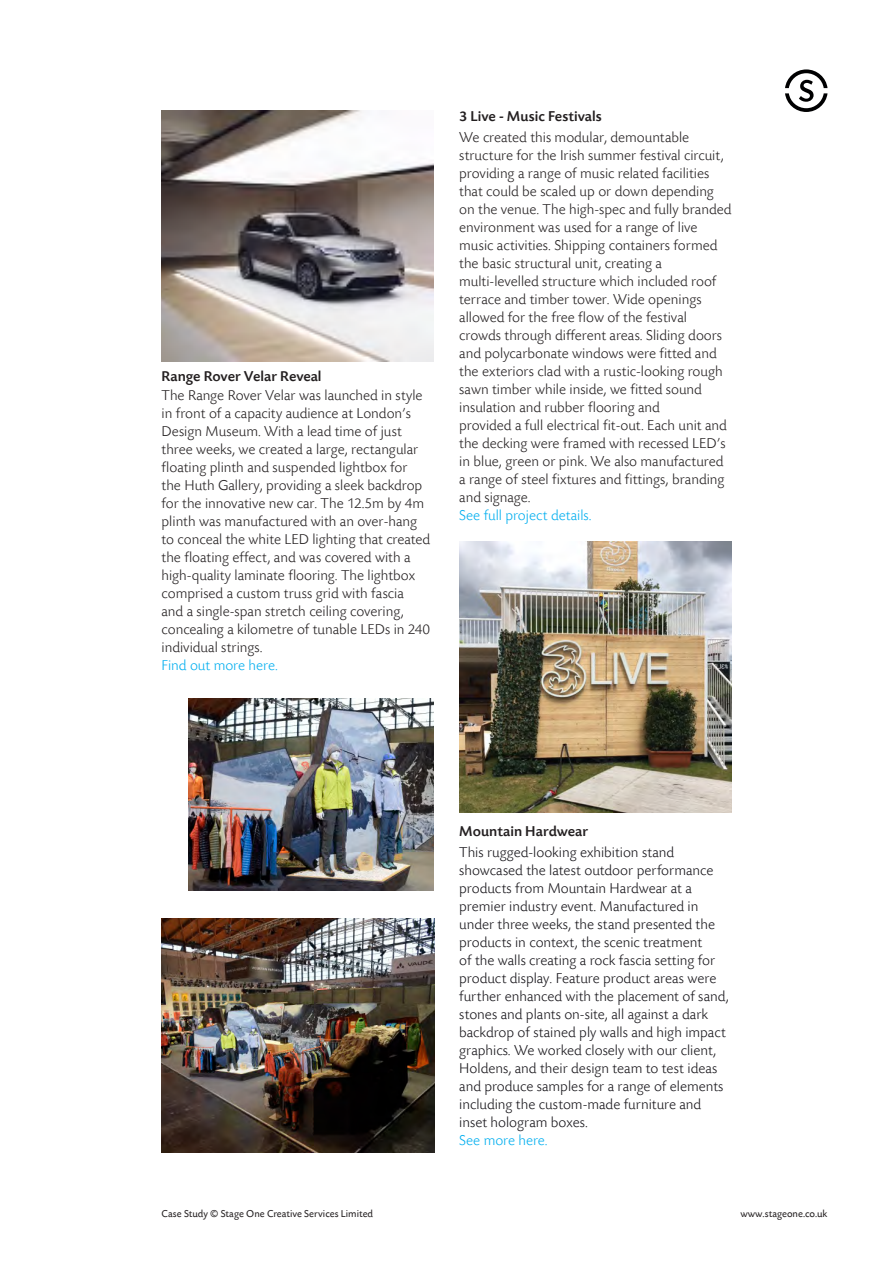
<style>
.page{position:relative;width:893px;height:1263px;background:#fff}
.page>*{position:absolute;margin:0;border:0;box-sizing:border-box;transform-origin:0 0}
.t1{font:300 15px/18px "Today Sans BEF";color:#231f20}
.t2{font:300 15px/18px "Today Sans BEF";color:#17151a}
.t3{font:500 15px "Today Sans BEF";color:#231f20}
.t4{font:300 15px "Today Sans BEF";color:#00aeef}
.t5{font:10.5px "Today Sans BEF";color:#231f20}
</style>
<div class="page">
<svg style="left:785px;top:69px;width:42px;height:43px"></svg>
<img style="left:459px;top:541px;width:272px;height:271px">
<img style="left:161px;top:111px;width:273px;height:250px">
<img style="left:188px;top:698px;width:246px;height:193px">
<img style="left:162px;top:918px;width:272px;height:234px">
<p class="t3" style="left:162px;top:369px;width:162px">Range Rover Velar Reveal</p>
<p class="t1" style="left:162px;top:386px;width:270px">The Range Rover Velar was launched in style in front of a capacity audience at London’s Design Museum. With a lead time of just three weeks, we created a large, rectangular floating plinth and suspended lightbox for the Huth Gallery, providing a sleek backdrop for the innovative new car. The 12.5m by 4m plinth was manufactured with an over-hang to conceal the white LED lighting that created the floating effect, and was covered with a high-quality laminate flooring. The lightbox comprised a custom truss grid with fascia<br>and a single-span stretch ceiling covering, concealing a kilometre of tunable LEDs in 240 individual strings.</p>
<p class="t4" style="left:162px;top:657px;width:118px">Find out more here.</p>
<p class="t3" style="left:459px;top:108px;width:144px">3 Live - Music Festivals</p>
<p class="t1" style="left:459px;top:129px;width:274px">We created this modular, demountable structure for the Irish summer festival circuit, providing a range of music related facilities that could be scaled up or down depending on the venue. The high-spec and fully branded environment was used for a range of live</p>
<p class="t1" style="left:459px;top:237px;width:260px">music activities. Shipping containers formed the basic structural unit, creating a</p>
<p class="t1" style="left:459px;top:273px;width:265px">multi-levelled structure which included roof terrace and timber tower. Wide openings allowed for the free flow of the festival crowds through different areas. Sliding doors and polycarbonate windows were fitted and the exteriors clad with a rustic-looking rough sawn timber while inside, we fitted sound insulation and rubber flooring and</p>
<p class="t1" style="left:459px;top:417px;width:269px">provided a full electrical fit-out. Each unit and the decking were framed with recessed LED’s in blue, green or pink. We also manufactured a range of steel fixtures and fittings, branding and signage.</p>
<p class="t4" style="left:459px;top:508px;width:134px">See full project details.</p>
<p class="t3" style="left:459px;top:824px;width:130px">Mountain Hardwear</p>
<p class="t2" style="left:459px;top:844px;width:271px">This rugged-looking exhibition stand showcased the latest outdoor performance products from Mountain Hardwear at a premier industry event. Manufactured in under three weeks, the stand presented the products in context, the scenic treatment<br>of the walls creating a rock fascia setting for product display. Feature product areas were further enhanced with the placement of sand, stones and plants on-site, all against a dark backdrop of stained ply walls and high impact graphics. We worked closely with our client, Holdens, and their design team to test ideas and produce samples for a range of elements including the custom-made furniture and inset hologram boxes.</p>
<p class="t4" style="left:459px;top:1132px;width:90px">See more here.</p>
<p class="t5" style="left:162px;top:1208px;width:213px">Case Study © Stage One Creative Services Limited</p>
<p class="t5" style="left:740px;top:1208px;width:89px">www.stageone.co.uk</p>
</div>
